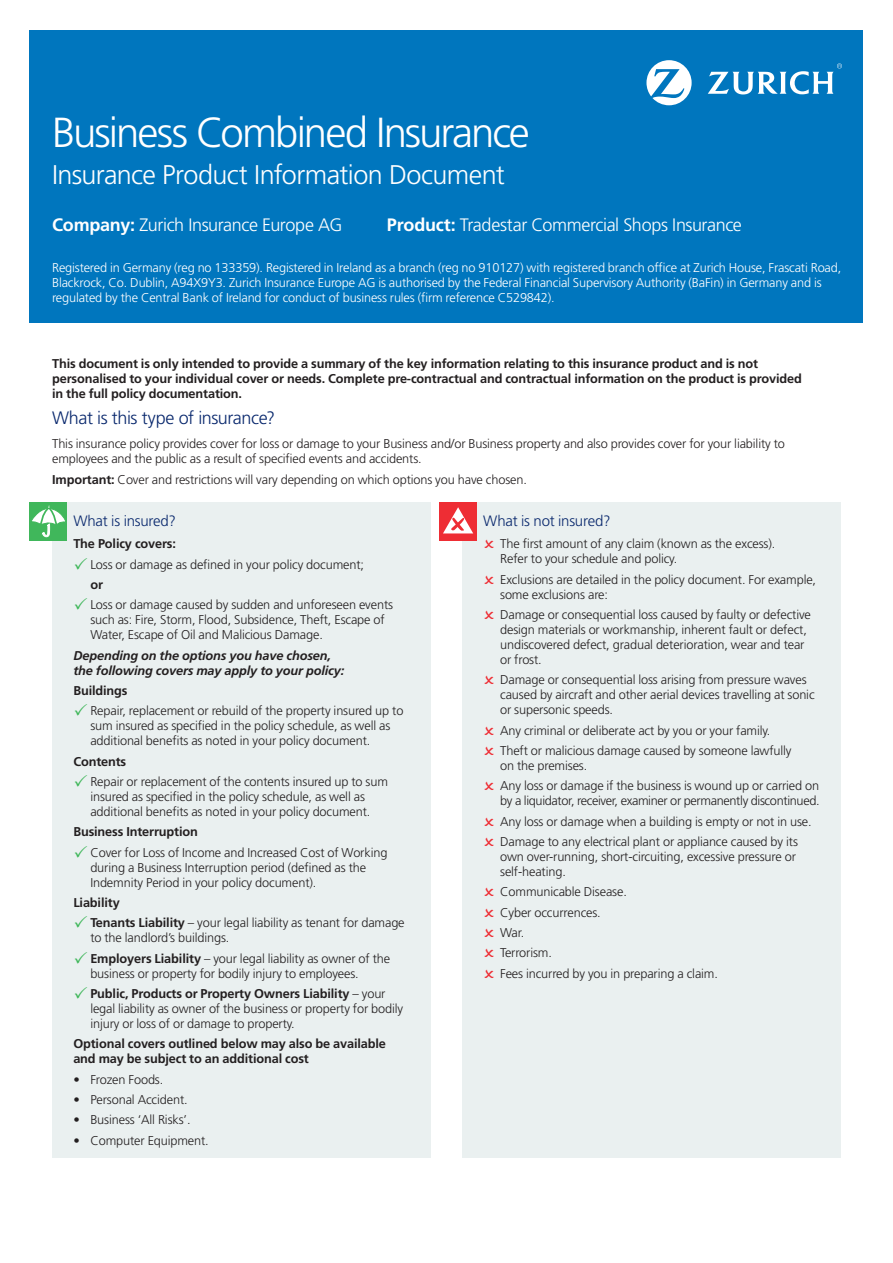
<style>
.page{position:relative;width:893px;height:1263px;background:#fff}
.page>*{position:absolute;margin:0;border:0;box-sizing:border-box;transform-origin:0 0}
.t1{font:300 42px "Frutiger LT Std";letter-spacing:-.05em;color:#fff}
.t2{font:300 27px "Frutiger LT Std";letter-spacing:-.02em;color:#fff}
.t3{font:300 18px "Frutiger LT Std";letter-spacing:-.025em;color:#fff}
.t4{font:300 18px "Frutiger LT Std";letter-spacing:-.025em;color:#09286d}
.t5{font:300 15px "Frutiger LT Std";letter-spacing:-.015em;color:#09286d}
.t6{font:300 12.75px/15px "Frutiger LT Std";letter-spacing:-.01em;color:#231f20}
.t7{font:700 12.75px/15px "Frutiger LT Std";letter-spacing:-.01em;color:#231f20}
.t8{font:300 12.75px/15px "Frutiger LT Std";letter-spacing:-.01em;color:#fff}
.t9{font:italic 700 12.75px/15px "Frutiger LT Std";letter-spacing:-.01em;color:#231f20}
.s1{font-weight:700}
.s2{color:#40b75b}
</style>
<div class="page">
<div style="left:30px;top:30px;width:833px;height:293px;background:#0076be"></div>
<div style="left:52px;top:502px;width:379px;height:655px;background:#eaf0f0"></div>
<div style="left:30px;top:502px;width:37px;height:39px;background:#40b75b"></div>
<svg style="left:32px;top:505px;width:33px;height:32px"></svg>
<div style="left:462px;top:502px;width:379px;height:655px;background:#eaf0f0"></div>
<div style="left:440px;top:502px;width:37px;height:39px;background:#ee2d34"></div>
<svg style="left:443px;top:507px;width:30px;height:26px"></svg>
<svg style="left:646px;top:60px;width:46px;height:45px"></svg>
<svg style="left:708px;top:63px;width:134px;height:31px"></svg>
<h1 class="t1" style="left:52px;top:108px;width:479px">Business Combined Insurance</h1>
<h2 class="t2" style="left:52px;top:159px;width:454px">Insurance Product Information Document</h2>
<h3 class="t3" style="left:52px;top:215px;width:292px"><span class="s1">Company:</span> Zurich Insurance Europe AG</h3>
<h3 class="t3" style="left:387px;top:215px;width:356px"><span class="s1">Product:</span> Tradestar Commercial Shops Insurance</h3>
<p class="t8" style="left:52px;top:261px;width:791px">Registered in Germany (reg no 133359). Registered in Ireland as a branch (reg no 910127) with registered branch office at Zurich House, Frascati Road,<br>Blackrock, Co. Dublin, A94X9Y3. Zurich Insurance Europe AG is authorised by the Federal Financial Supervisory Authority (BaFin) in Germany and is regulated by the Central Bank of Ireland for conduct of business rules (firm reference C529842).</p>
<p class="t7" style="left:52px;top:356px;width:751px">This document is only intended to provide a summary of the key information relating to this insurance product and is not personalised to your individual cover or needs. Complete pre-contractual and contractual information on the product is provided in the full policy documentation.</p>
<h3 class="t4" style="left:52px;top:408px;width:225px">What is this type of insurance?</h3>
<p class="t6" style="left:52px;top:437px;width:734px">This insurance policy provides cover for loss or damage to your Business and/or Business property and also provides cover for your liability to employees and the public as a result of specified events and accidents.</p>
<p class="t6" style="left:52px;top:472px;width:476px"><span class="s1">Important:</span> Cover and restrictions will vary depending on which options you have chosen.</p>
<p class="t5" style="left:73px;top:512px;width:104px">What is insured?</p>
<p class="t7" style="left:73px;top:536px;width:104px">The Policy covers:</p>
<p class="t6" style="left:90px;top:554px;width:275px;line-height:20.2px;text-indent:-17px"><span class="s2">✓</span> Loss or damage as defined in your policy document; <span class="s1">or</span></p>
<p class="t6" style="left:90px;top:598px;width:304px;text-indent:-17px"><span class="s2">✓</span> Loss or damage caused by sudden and unforeseen events such as: Fire, Storm, Flood, Subsidence, Theft, Escape of<br>Water, Escape of Oil and Malicious Damage.</p>
<p class="t9" style="left:73px;top:648px;width:272px">Depending on the options you have chosen, the following covers may apply to your policy:</p>
<p class="t7" style="left:73px;top:683px;width:56px">Buildings</p>
<p class="t6" style="left:90px;top:704px;width:315px;text-indent:-17px"><span class="s2">✓</span> Repair, replacement or rebuild of the property insured up to sum insured as specified in the policy schedule, as well as additional benefits as noted in your policy document.</p>
<p class="t7" style="left:73px;top:754px;width:54px">Contents</p>
<p class="t6" style="left:73px;top:774px;width:316px;text-align:center"><span class="s2">✓</span> Repair or replacement of the contents insured up to sum insured as specified in the policy schedule, as well as additional benefits as noted in your policy document.</p>
<p class="t7" style="left:73px;top:824px;width:126px">Business Interruption</p>
<p class="t6" style="left:90px;top:845px;width:299px;text-indent:-17px"><span class="s2">✓</span> Cover for Loss of Income and Increased Cost of Working during a Business Interruption period (defined as the<br>Indemnity Period in your policy document).</p>
<p class="t7" style="left:73px;top:895px;width:48px">Liability</p>
<p class="t6" style="left:90px;top:915px;width:316px;text-indent:-17px"><span class="s2">✓</span> <span class="s1">Tenants Liability</span> – your legal liability as tenant for damage to the landlord’s buildings.</p>
<p class="t6" style="left:90px;top:951px;width:301px;text-indent:-17px"><span class="s2">✓</span> <span class="s1">Employers Liability</span> – your legal liability as owner of the business or property for bodily injury to employees.</p>
<p class="t6" style="left:90px;top:986px;width:314px;text-indent:-17px"><span class="s2">✓</span> <span class="s1">Public, Products or Property Owners Liability</span> – your legal liability as owner of the business or property for bodily injury or loss of or damage to property.</p>
<p class="t7" style="left:73px;top:1036px;width:314px">Optional covers outlined below may also be available and may be subject to an additional cost</p>
<p class="t6" style="left:73px;top:1072px;width:91px">• Frozen Foods.</p>
<p class="t6" style="left:73px;top:1092px;width:116px">• Personal Accident.</p>
<p class="t6" style="left:73px;top:1112px;width:119px">• Business ‘All Risks’.</p>
<p class="t6" style="left:73px;top:1133px;width:137px">• Computer Equipment.</p>
<p class="t5" style="left:483px;top:512px;width:129px">What is not insured?</p>
<p class="t6" style="left:500px;top:537px;width:277px">The first amount of any claim (known as the excess).<br>Refer to your schedule and policy.</p>
<p class="t6" style="left:500px;top:572px;width:317px">Exclusions are detailed in the policy document. For example, some exclusions are:</p>
<p class="t6" style="left:500px;top:607px;width:312px">Damage or consequential loss caused by faulty or defective design materials or workmanship, inherent fault or defect, undiscovered defect, gradual deterioration, wear and tear or frost.</p>
<p class="t6" style="left:500px;top:673px;width:316px">Damage or consequential loss arising from pressure waves caused by aircraft and other aerial devices travelling at sonic or supersonic speeds.</p>
<p class="t6" style="left:500px;top:720px;width:293px;line-height:20.2px">Any criminal or deliberate act by you or your family.<br>Theft or malicious damage caused by someone lawfully</p>
<p class="t6" style="left:500px;top:756px;width:321px;line-height:20.2px">on the premises.<br>Any loss or damage if the business is wound up or carried on</p>
<p class="t6" style="left:500px;top:791px;width:321px;line-height:20.2px">by a liquidator, receiver, examiner or permanently discontinued.<br>Any loss or damage when a building is empty or not in use.<br>Damage to any electrical plant or appliance caused by its</p>
<p class="t6" style="left:500px;top:849px;width:297px">own over-running, short-circuiting, excessive pressure or self-heating.</p>
<p class="t6" style="left:500px;top:882px;width:219px;line-height:20.2px">Communicable Disease.<br>Cyber occurrences.<br>War.<br>Terrorism.<br>Fees incurred by you in preparing a claim.</p>
</div>
